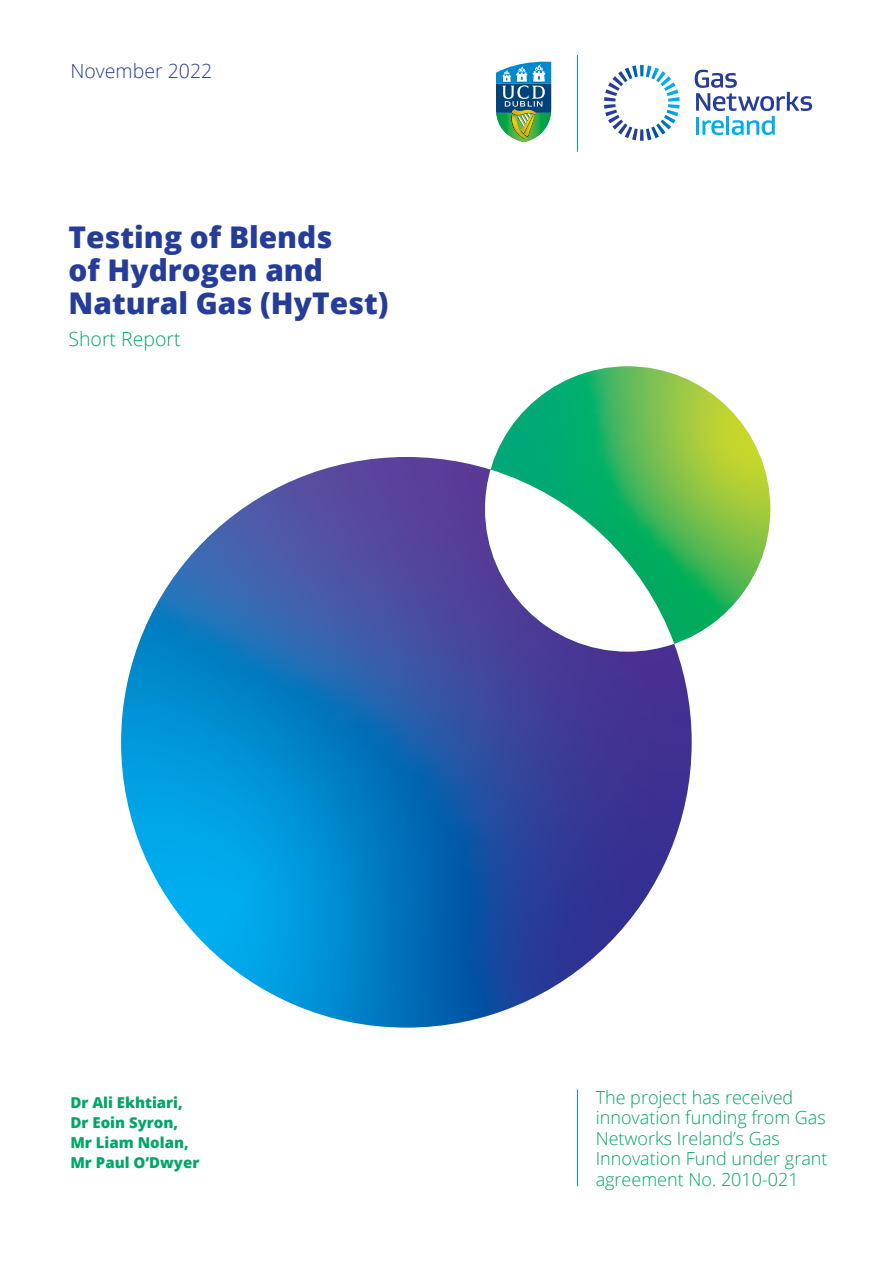
<style>
.page{position:relative;width:893px;height:1263px;background:#fff}
.page>*{position:absolute;margin:0;border:0;box-sizing:border-box;transform-origin:0 0}
.t1{font:800 29.85px/33.2px "Open Sans";color:#253d98}
.t2{font:300 19.5px "Open Sans";color:#253d98}
.t3{font:300 19.5px "Open Sans";color:#00a666}
.t4{font:300 18px/20.7px "Open Sans";color:#00a666}
.t5{font:800 15px/19.8px "Open Sans";color:#00a666}
</style>
<div class="page">
<hr style="left:577px;top:55px;width:1px;height:97px;background:#00a666">
<hr style="left:577px;top:1089px;width:1px;height:97px;background:#00a666">
<svg style="left:695px;top:70px;width:117px;height:65px"></svg>
<svg style="left:604px;top:65px;width:76px;height:76px"></svg>
<svg style="left:496px;top:62px;width:55px;height:80px"></svg>
<svg style="left:121px;top:457px;width:571px;height:570px;background:#2163b2"></svg>
<svg style="left:485px;top:366px;width:285px;height:286px;background:#59bb54"></svg>
<svg style="left:485px;top:470px;width:189px;height:182px"></svg>
<p class="t2" style="left:70px;top:58px;width:143px">November 2022</p>
<h1 class="t1" style="left:69px;top:219px;width:322px">Testing of Blends<br>of Hydrogen and<br>Natural Gas (HyTest)</h1>
<p class="t3" style="left:69px;top:325px;width:114px">Short Report</p>
<p class="t5" style="left:70px;top:1092px;width:130px">Dr Ali Ekhtiari,<br>Dr Eoin Syron,<br>Mr Liam Nolan,<br>Mr Paul O’Dwyer</p>
<p class="t4" style="left:596px;top:1086px;width:233px">The project has received innovation funding from Gas<br>Networks Ireland’s Gas<br>Innovation Fund under grant agreement No. 2010-021</p>
</div>
